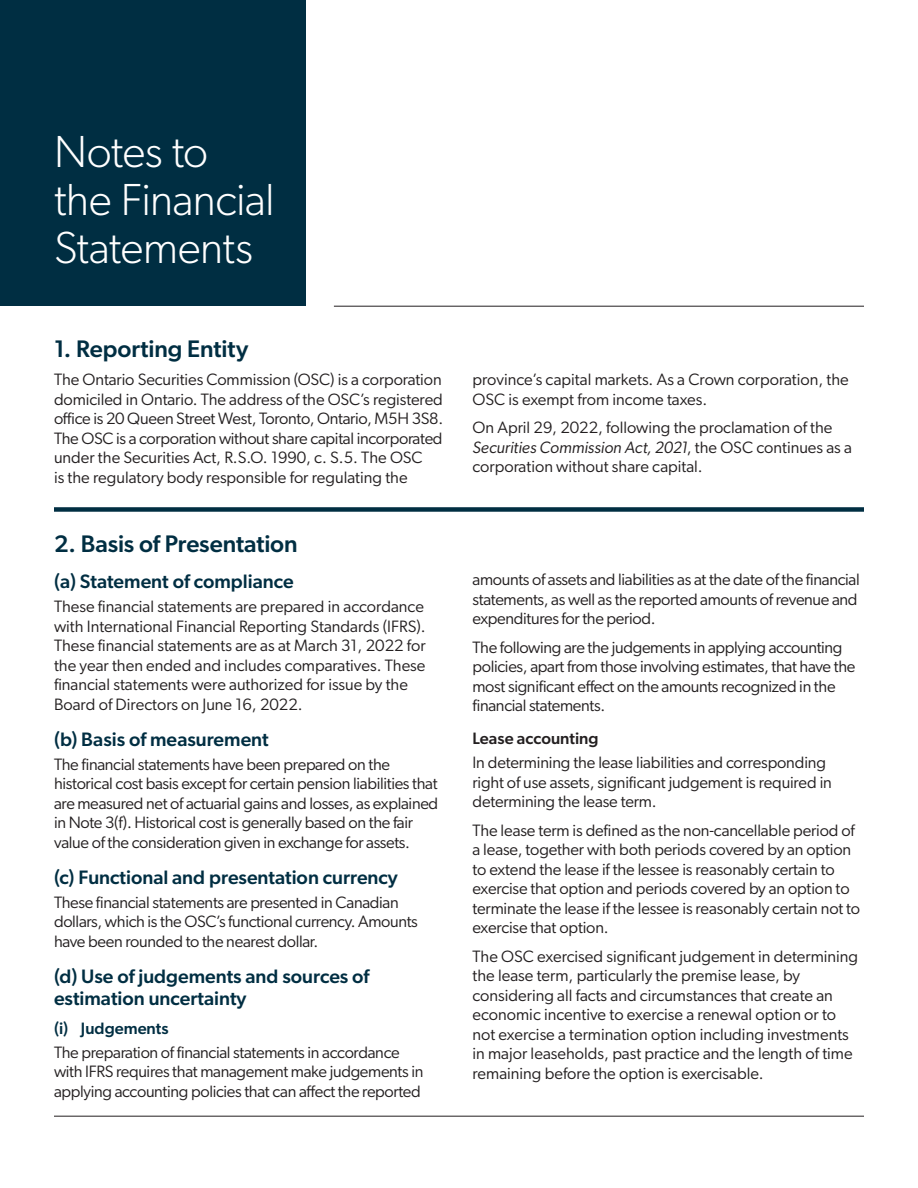
<style>
.page{position:relative;width:918px;height:1188px;background:#fff}
.page>*{position:absolute;margin:0;border:0;box-sizing:border-box;transform-origin:0 0}
.Report_Card_-_Goal_T{font:300 45px/48px "Gibson";letter-spacing:-.01em;color:#fff}
.Subhead_1_-_Rule_Abo{font:500 24px "Gibson";letter-spacing:-.005em;color:#002e42}
.Subhead_1_tagH4{font:500 24px "Gibson";color:#002e42}
.Subhead_2_tagH5{font:500 19.5px/22.5px "Gibson";color:#002e42}
.Subhead_2__Italic__t{font:500 19.5px "Gibson";color:#002e42}
.Body_Copy{font:16.5px/19.5px "Gibson";letter-spacing:-.01em;color:#231f20}
.Subhead_4_-_Not_Ital{font:500 16.5px "Gibson";color:#231f20}
.Subhead_3{font:500 16.5px "Gibson";color:#002e42}
.s1{font-style:italic}
</style>
<div class="page">
<div style="left:0;top:0;width:306px;height:306px;background:#002e42"></div>
<hr style="left:54px;top:1116px;width:810px;height:1px;background:#231f20">
<hr style="left:334px;top:306px;width:530px;height:1px;background:#231f20">
<div style="left:54px;top:507px;width:810px;height:5px;background:#002e42"></div>
<h3 class="Report_Card_-_Goal_T" style="left:54px;top:127px;width:222px">Notes to the Financial<br>Statements</h3>
<h4 class="Subhead_1_tagH4" style="left:54px;top:334px;width:196px">1. Reporting Entity</h4>
<p class="Body_Copy" style="left:54px;top:370px;width:391px">The Ontario Securities Commission (OSC) is a corporation domiciled in Ontario. The address of the OSC’s registered office is 20 Queen Street West, Toronto, Ontario, M5H 3S8.<br>The OSC is a corporation without share capital incorporated under the Securities Act, R.S.O. 1990, c. S.5. The OSC<br>is the regulatory body responsible for regulating the</p>
<p class="Body_Copy" style="left:473px;top:370px;width:378px">province’s capital markets. As a Crown corporation, the<br>OSC is exempt from income taxes.</p>
<p class="Body_Copy" style="left:473px;top:418px;width:381px">On April 29, 2022, following the proclamation of the<br><span class="s1">Securities Commission Act, 2021</span>, the OSC continues as a corporation without share capital.</p>
<h4 class="Subhead_1_-_Rule_Abo" style="left:54px;top:530px;width:245px">2. Basis of Presentation</h4>
<h5 class="Subhead_2__Italic__t" style="left:54px;top:570px;width:241px">(a) Statement of compliance</h5>
<p class="Body_Copy" style="left:54px;top:597px;width:373px">These financial statements are prepared in accordance with International Financial Reporting Standards (IFRS).<br>These financial statements are as at March 31, 2022 for the year then ended and includes comparatives. These financial statements were authorized for issue by the Board of Directors on June 16, 2022.</p>
<h5 class="Subhead_2_tagH5" style="left:54px;top:727px;width:216px">(b) Basis of measurement</h5>
<p class="Body_Copy" style="left:54px;top:754px;width:386px">The financial statements have been prepared on the historical cost basis except for certain pension liabilities that are measured net of actuarial gains and losses, as explained in Note 3(f). Historical cost is generally based on the fair value of the consideration given in exchange for assets.</p>
<h5 class="Subhead_2_tagH5" style="left:54px;top:865px;width:345px">(c) Functional and presentation currency</h5>
<p class="Body_Copy" style="left:54px;top:892px;width:365px">These financial statements are presented in Canadian dollars, which is the OSC’s functional currency. Amounts have been rounded to the nearest dollar.</p>
<h5 class="Subhead_2_tagH5" style="left:54px;top:964px;width:317px">(d) Use of judgements and sources of estimation uncertainty</h5>
<p class="Subhead_3" style="left:54px;top:1018px;width:116px">(i) Judgements</p>
<p class="Body_Copy" style="left:54px;top:1042px;width:371px">The preparation of financial statements in accordance with IFRS requires that management make judgements in applying accounting policies that can affect the reported</p>
<p class="Body_Copy" style="left:473px;top:570px;width:389px">amounts of assets and liabilities as at the date of the financial statements, as well as the reported amounts of revenue and expenditures for the period.</p>
<p class="Body_Copy" style="left:473px;top:637px;width:384px">The following are the judgements in applying accounting policies, apart from those involving estimates, that have the most significant effect on the amounts recognized in the financial statements.</p>
<p class="Subhead_4_-_Not_Ital" style="left:473px;top:729px;width:128px">Lease accounting</p>
<p class="Body_Copy" style="left:473px;top:753px;width:361px">In determining the lease liabilities and corresponding right of use assets, significant judgement is required in determining the lease term.</p>
<p class="Body_Copy" style="left:473px;top:820px;width:389px">The lease term is defined as the non-cancellable period of a lease, together with both periods covered by an option to extend the lease if the lessee is reasonably certain to exercise that option and periods covered by an option to terminate the lease if the lessee is reasonably certain not to exercise that option.</p>
<p class="Body_Copy" style="left:473px;top:946px;width:387px">The OSC exercised significant judgement in determining the lease term, particularly the premise lease, by considering all facts and circumstances that create an economic incentive to exercise a renewal option or to not exercise a termination option including investments in major leaseholds, past practice and the length of time remaining before the option is exercisable.</p>
</div>
